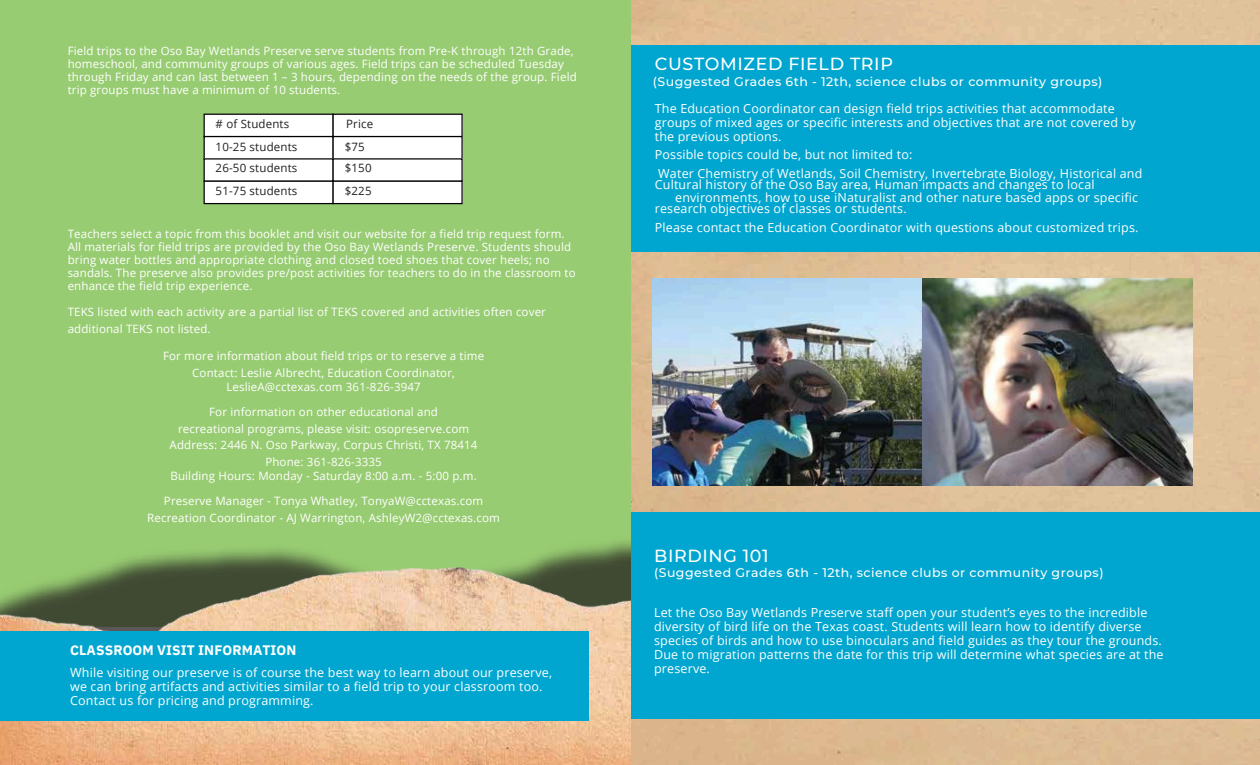
<style>
.page{position:relative;width:1260px;height:765px;background:#fff}
.page>*{position:absolute;margin:0;border:0;box-sizing:border-box;transform-origin:0 0}
.t1{font:500 17.5px "Montserrat";letter-spacing:.035em;color:#fff}
.t2{font:700 13.75px "IBM Plex Sans";letter-spacing:.005em;color:#fff}
.t3{font:12.5px/14px "Open Sans";letter-spacing:.015em;color:#fff}
.t4{font:500 12.5px "Montserrat";letter-spacing:.035em;color:#fff}
.t5{font:11.5px/13.1px "Open Sans";letter-spacing:.015em;color:#fff}
.t6{font:11.5px "Open Sans";letter-spacing:.015em;color:#231f20}
</style>
<div class="page">
<div style="left:0;top:0;width:631px;height:626px;background:#98cc72"></div>
<img style="left:0;top:541px;width:632px;height:224px">
<img style="left:632px;top:0;width:628px;height:765px">
<div style="left:0;top:631px;width:588px;height:90px;background:#00a6cf"></div>
<div style="left:631px;top:45px;width:629px;height:206px;background:#00a6cf"></div>
<div style="left:631px;top:512px;width:629px;height:207px;background:#00a6cf"></div>
<img style="left:653px;top:279px;width:539px;height:207px">
<svg style="left:204px;top:114px;width:259px;height:90px"></svg>
<p class="t5" style="left:68px;top:44px;width:511px">Field trips to the Oso Bay Wetlands Preserve serve students from Pre-K through 12th Grade, homeschool, and community groups of various ages. Field trips can be scheduled Tuesday through Friday and can last between 1 – 3 hours, depending on the needs of the group. Field trip groups must have a minimum of 10 students.</p>
<p class="t6" style="left:216px;top:116px;width:75px"># of Students</p>
<p class="t6" style="left:346px;top:116px;width:29px">Price</p>
<p class="t6" style="left:216px;top:138px;width:83px">10-25 students</p>
<p class="t6" style="left:345px;top:138px;width:22px">$75</p>
<p class="t6" style="left:216px;top:160px;width:83px">26-50 students</p>
<p class="t6" style="left:345px;top:160px;width:28px">$150</p>
<p class="t6" style="left:216px;top:182px;width:83px">51-75 students</p>
<p class="t6" style="left:345px;top:182px;width:28px">$225</p>
<p class="t5" style="left:68px;top:227px;width:499px">Teachers select a topic from this booklet and visit our website for a field trip request form.</p>
<p class="t5" style="left:68px;top:240px;width:510px">All materials for field trips are provided by the Oso Bay Wetlands Preserve. Students should bring water bottles and appropriate clothing and closed toed shoes that cover heels; no sandals. The preserve also provides pre/post activities for teachers to do in the classroom to enhance the field trip experience.</p>
<p class="t5" style="left:68px;top:305px;width:480px">TEKS listed with each activity are a partial list of TEKS covered and activities often cover</p>
<p class="t5" style="left:68px;top:322px;width:144px">additional TEKS not listed.</p>
<p class="t5" style="left:163px;top:349px;width:323px">For more information about field trips or to reserve a time</p>
<p class="t5" style="left:192px;top:366px;width:264px">Contact: Leslie Albrecht, Education Coordinator,</p>
<p class="t5" style="left:226px;top:380px;width:196px">LeslieA@cctexas.com 361-826-3947</p>
<p class="t5" style="left:209px;top:405px;width:230px">For information on other educational and</p>
<p class="t5" style="left:178px;top:422px;width:293px">recreational programs, please visit: osopreserve.com</p>
<p class="t5" style="left:170px;top:438px;width:309px">Address: 2446 N. Oso Parkway, Corpus Christi, TX 78414</p>
<p class="t5" style="left:265px;top:455px;width:118px">Phone: 361-826-3335</p>
<p class="t5" style="left:170px;top:469px;width:308px">Building Hours: Monday - Saturday 8:00 a.m. - 5:00 p.m.</p>
<p class="t5" style="left:164px;top:494px;width:321px">Preserve Manager - Tonya Whatley, TonyaW@cctexas.com</p>
<p class="t5" style="left:147px;top:511px;width:354px">Recreation Coordinator - AJ Warrington, AshleyW2@cctexas.com</p>
<p class="t2" style="left:70px;top:641px;width:228px">CLASSROOM VISIT INFORMATION</p>
<h1 class="t3" style="left:70px;top:665px;width:484px">While visiting our preserve is of course the best way to learn about our preserve, we can bring artifacts and activities similar to a field trip to your classroom too.<br>Contact us for pricing and programming.</h1>
<h1 class="t1" style="left:655px;top:54px;width:240px">CUSTOMIZED FIELD TRIP</h1>
<h4 class="t4" style="left:653px;top:74px;width:451px">(Suggested Grades 6th - 12th, science clubs or community groups)</h4>
<h3 class="t3" style="left:655px;top:101px;width:482px">The Education Coordinator can design field trips activities that accommodate groups of mixed ages or specific interests and objectives that are not covered by the previous options.</h3>
<h3 class="t3" style="left:655px;top:144px;width:489px;line-height:19.8px">Possible topics could be, but not limited to:<br>Water Chemistry of Wetlands, Soil Chemistry, Invertebrate Biology, Historical and</h3>
<h3 class="t3" style="left:655px;top:178px;width:441px">Cultural history of the Oso Bay area, Human impacts and changes to local</h3>
<h3 class="t3" style="left:675px;top:190px;width:464px">environments, how to use iNaturalist and other nature based apps or specific</h3>
<h3 class="t3" style="left:655px;top:201px;width:253px">research objectives of classes or students.</h3>
<h3 class="t3" style="left:655px;top:220px;width:485px">Please contact the Education Coordinator with questions about customized trips.</h3>
<p class="t1" style="left:654px;top:545px;width:116px">BIRDING 101</p>
<h3 class="t4" style="left:654px;top:565px;width:451px">(Suggested Grades 6th - 12th, science clubs or community groups)</h3>
<h4 class="t3" style="left:654px;top:605px;width:511px">Let the Oso Bay Wetlands Preserve staff open your student’s eyes to the incredible diversity of bird life on the Texas coast. Students will learn how to identify diverse species of birds and how to use binoculars and field guides as they tour the grounds.<br>Due to migration patterns the date for this trip will determine what species are at the preserve.</h4>
</div>
